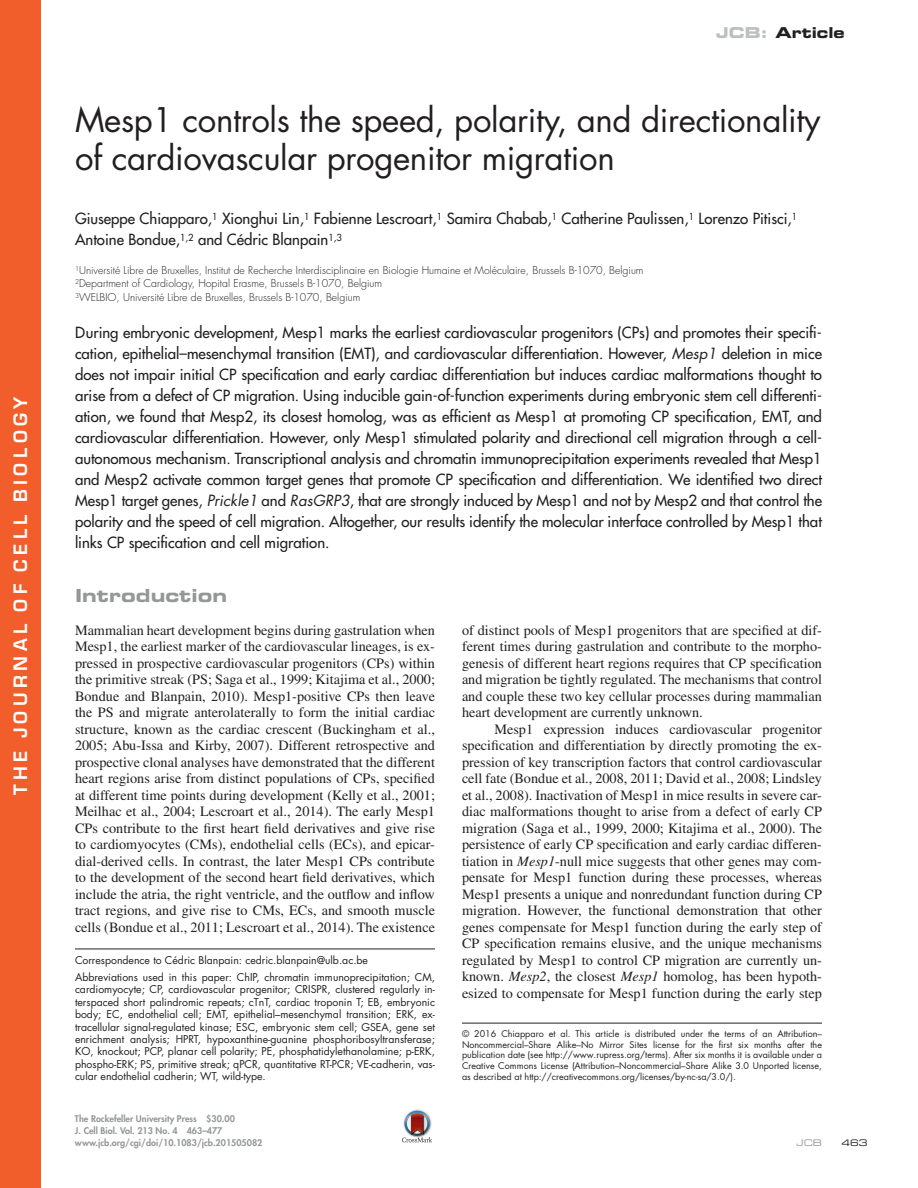
<style>
.page{position:relative;width:918px;height:1188px;background:#fff}
.page>*{position:absolute;margin:0;border:0;box-sizing:border-box;transform-origin:0 0}
.t1{font:33px/38.2px "Futura Std";letter-spacing:-.01em;color:#231f20}
.t2{font:600 18px "Eurostile";letter-spacing:.25em;color:#fff}
.t3{font:18px "Eurostile LT Std Bold Ex 2";letter-spacing:.005em;color:#949698}
.t4{font:500 15px/21px "Futura Std";color:#231f20;text-align:justify}
.t5{font:15px "Eurostile LT Std Bold Ex 2";color:#231f20}
.t6{font:14.25px/16.5px "Times LT Std";color:#231f20;text-align:justify}
.t7{font:10.5px/12.5px "Futura Std";color:#231f20}
.t8{font:300 10.5px/13.5px "Futura Std";color:#231f20}
.t9{font:9px/10.8px "Futura Std";color:#231f20;text-align:justify}
.t10{font:800 9px/12px "Futura Std";color:#949698}
.t11{font:9px "Eurostile LT Std Ex 2";color:#949698}
.t12{font:9px "Eurostile LT Std Ex 2";color:#231f20}
.s1{color:#bcbec0}
.s2{font-weight:400;font-style:italic}
.s3{font-style:italic}
</style>
<div class="page">
<img style="left:409px;top:1109px;width:17px;height:4px">
<div style="left:404px;top:1111px;width:26px;height:25px;background:#4481b2;border-radius:50%"></div>
<svg style="left:405px;top:1111px;width:25px;height:25px"></svg>
<svg style="left:402px;top:1113px;width:30px;height:29px"></svg>
<hr style="left:462px;top:1023px;width:360px;height:1px;background:#231f20">
<hr style="left:75px;top:949px;width:360px;height:1px;background:#231f20">
<div style="left:0;top:0;width:40px;height:1188px;background:#f15d2b"></div>
<p class="t2" style="left:13px;top:795px;width:400px;rotate:-90deg">THE JOURNAL OF CELL BIOLOGY</p>
<p class="t5" style="left:716px;top:22px;width:130px"><span class="s1">JCB:</span> Article</p>
<h1 class="t1" style="left:75px;top:101px;width:747px">Mesp1 controls the speed, polarity, and directionality of cardiovascular progenitor migration</h1>
<p class="t4" style="left:75px;top:209px;width:724px">Giuseppe Chiapparo,<sup>1</sup> Xionghui Lin,<sup>1</sup> Fabienne Lescroart,<sup>1</sup> Samira Chabab,<sup>1</sup> Catherine Paulissen,<sup>1</sup> Lorenzo Pitisci,<sup>1<br></sup>Antoine Bondue,<sup>1,2</sup> and Cédric Blanpain<sup>1,3</sup></p>
<p class="t8" style="left:75px;top:264px;width:570px"><sup>1</sup>Université Libre de Bruxelles, Institut de Recherche Interdisciplinaire en Biologie Humaine et Moléculaire, Brussels B-1070, Belgium<br><sup>2</sup>Department of Cardiology, Hopital Erasme, Brussels B-1070, Belgium<br><sup>3</sup>WELBIO, Université Libre de Bruxelles, Brussels B-1070, Belgium</p>
<p class="t4" style="left:75px;top:322px;width:749px">During embryonic development, Mesp1 marks the earliest cardiovascular progenitors (CPs) and promotes their specifi&shy;cation, epithelial–mesenchymal transition (EMT), and cardiovascular differentiation. However, <span class="s2">Mesp1</span> deletion in mice does not impair initial CP specification and early cardiac differentiation but induces cardiac malformations thought to arise from a defect of CP migration. Using inducible gain-of-function experiments during embryonic stem cell differenti&shy;ation, we found that Mesp2, its closest homolog, was as efficient as Mesp1 at promoting CP specification, EMT, and cardiovascular differentiation. However, only Mesp1 stimulated polarity and directional cell migration through a cell&shy;autonomous mechanism. Transcriptional analysis and chromatin immunoprecipitation experiments revealed that Mesp1 and Mesp2 activate common target genes that promote CP specification and differentiation. We identified two direct Mesp1 target genes, <span class="s2">Prickle1</span> and <span class="s2">RasGRP3</span>, that are strongly induced by Mesp1 and not by Mesp2 and that control the polarity and the speed of cell migration. Altogether, our results identify the molecular interface controlled by Mesp1 that links CP specification and cell migration.</p>
<p class="t3" style="left:75px;top:582px;width:154px">Introduction</p>
<p class="t6" style="left:75px;top:621px;width:362px">Mammalian heart development begins during gastrulation when Mesp1, the earliest marker of the cardiovascular lineages, is ex&shy;pressed in prospective cardiovascular progenitors (CPs) within the primitive streak (PS; Saga et al., 1999; Kitajima et al., 2000; Bondue and Blanpain, 2010). Mesp1-positive CPs then leave the PS and migrate anterolaterally to form the initial cardiac structure, known as the cardiac crescent (Buckingham et al., 2005; Abu-Issa and Kirby, 2007). Different retrospective and prospective clonal analyses have demonstrated that the different heart regions arise from distinct populations of CPs, specified at different time points during development (Kelly et al., 2001; Meilhac et al., 2004; Lescroart et al., 2014). The early Mesp1<br>CPs contribute to the first heart field derivatives and give rise to cardiomyocytes (CMs), endothelial cells (ECs), and epicar&shy;dial-derived cells. In contrast, the later Mesp1 CPs contribute to the development of the second heart field derivatives, which include the atria, the right ventricle, and the outflow and inflow tract regions, and give rise to CMs, ECs, and smooth muscle cells (Bondue et al., 2011; Lescroart et al., 2014). The existence</p>
<p class="t6" style="left:462px;top:621px;width:362px">of distinct pools of Mesp1 progenitors that are specified at dif&shy;ferent times during gastrulation and contribute to the morpho&shy;genesis of different heart regions requires that CP specification and migration be tightly regulated. The mechanisms that control and couple these two key cellular processes during mammalian heart development are currently unknown.</p>
<p class="t6" style="left:462px;top:720px;width:362px;text-indent:32px">Mesp1 expression induces cardiovascular progenitor specification and differentiation by directly promoting the ex&shy;pression of key transcription factors that control cardiovascular cell fate (Bondue et al., 2008, 2011; David et al., 2008; Lindsley et al., 2008). Inactivation of Mesp1 in mice results in severe car&shy;diac malformations thought to arise from a defect of early CP migration (Saga et al., 1999, 2000; Kitajima et al., 2000). The persistence of early CP specification and early cardiac differen&shy;tiation in <span class="s3">Mesp1</span>-null mice suggests that other genes may com&shy;pensate for Mesp1 function during these processes, whereas Mesp1 presents a unique and nonredundant function during CP migration. However, the functional demonstration that other genes compensate for Mesp1 function during the early step of CP specification remains elusive, and the unique mechanisms regulated by Mesp1 to control CP migration are currently un&shy;known. <span class="s3">Mesp2</span>, the closest <span class="s3">Mesp1</span> homolog, has been hypoth&shy;esized to compensate for Mesp1 function during the early step</p>
<p class="t7" style="left:75px;top:952px;width:361px;line-height:16.8px">Correspondence to Cédric Blanpain: cedric.blanpain@ulb.ac.be<br>Abbreviations used in this paper: ChIP, chromatin immunoprecipitation; CM,</p>
<p class="t7" style="left:75px;top:983px;width:362px;text-align:justify">cardiomyocyte; CP, cardiovascular progenitor; CRISPR, clustered regularly in&shy;terspaced short palindromic repeats; cTnT, cardiac troponin T; EB, embryonic body; EC, endothelial cell; EMT, epithelial–mesenchymal transition; ERK, ex&shy;tracellular signal-regulated kinase; ESC, embryonic stem cell; GSEA, gene set enrichment analysis; HPRT, hypoxanthine-guanine phosphoribosyltransferase; KO, knockout; PCP, planar cell polarity; PE, phosphatidylethanolamine; p-ERK, phospho-ERK; PS, primitive streak; qPCR, quantitative RT-PCR; VE-cadherin, vas&shy;cular endothelial cadherin; WT, wild-type.</p>
<p class="t9" style="left:462px;top:1028px;width:362px">© 2016 Chiapparo et al. This article is distributed under the terms of an Attribution– Noncommercial–Share Alike–No Mirror Sites license for the first six months after the publication date (see http://www.rupress.org/terms). After six months it is available under a Creative Commons License (Attribution–Noncommercial–Share Alike 3.0 Unported license, as described at http://creativecommons.org/licenses/by-nc-sa/3.0/).</p>
<p class="t10" style="left:75px;top:1112px;width:189px">The Rockefeller University Press $30.00<br>J. Cell Biol. Vol. 213 No. 4 463–477 www.jcb.org/cgi/doi/10.1083/jcb.201505082</p>
<p class="t11" style="left:796px;top:1136px;width:27px">JCB</p>
<p class="t12" style="left:842px;top:1136px;width:28px">463</p>
</div>
